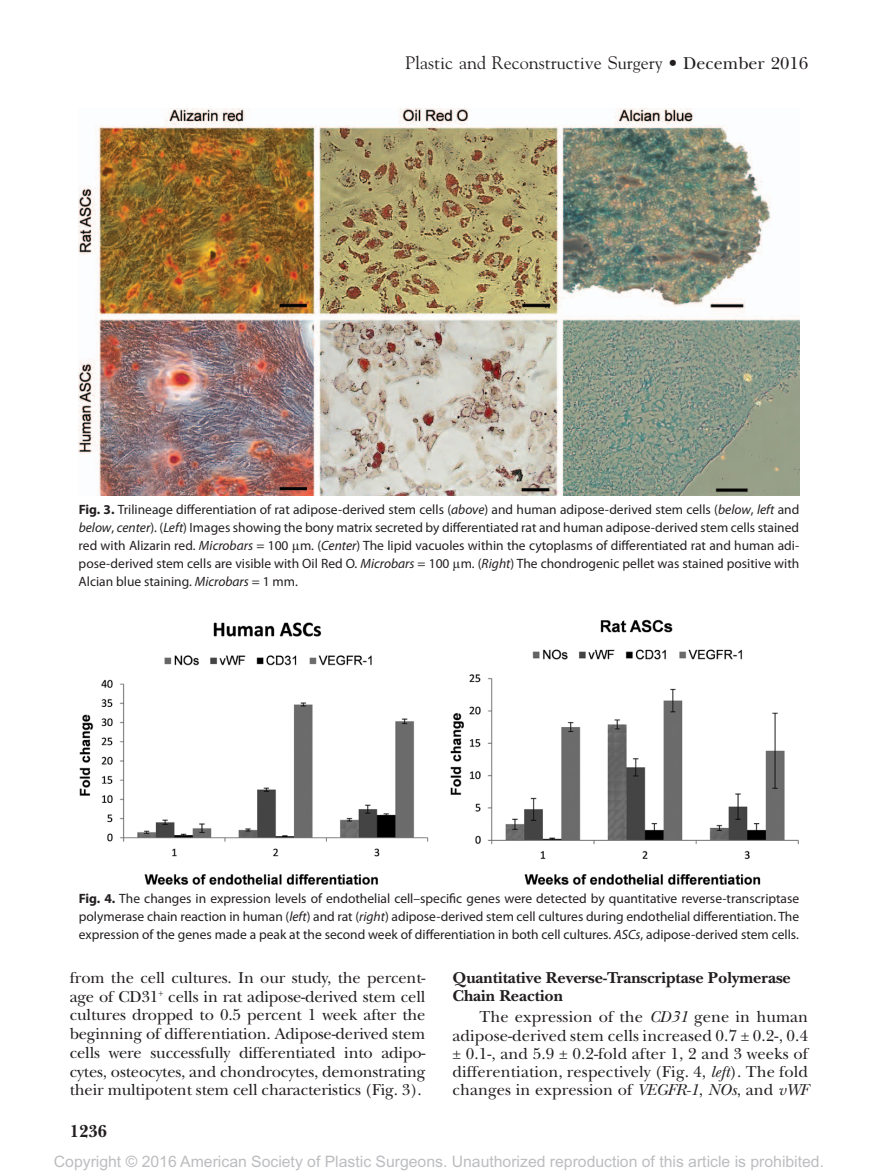
<style>
.page{position:relative;width:878px;height:1175px;background:#fff}
.page>*{position:absolute;margin:0;border:0;box-sizing:border-box;transform-origin:0 0}
.t1{font:18px "Goudy";color:#231f20}
.t2{font:700 18px "New Baskerville";color:#231f20}
.t3{font:16.5px/18.8px "New Baskerville";letter-spacing:-.005em;color:#231f20;text-align:justify}
.t4{font:700 16.5px/18.3px "New Baskerville";color:#231f20}
.t5{font:15.75px "Arial MT Std";color:#bcbdc0}
.t6{font:13.5px/18px "Myriad Pro";color:#231f20;text-align:justify}
.s1{font-family:"New Baskerville"}
.s2{font-weight:700}
.s3{font-style:italic}
.s4{font-family:"Gandhari Unicode"}
</style>
<div class="page">
<img style="left:79px;top:108px;width:720px;height:387px">
<img style="left:79px;top:619px;width:720px;height:266px">
<h1 class="t1" style="left:405px;top:51px;width:404px">Plastic and Reconstructive Surgery <span class="s1">• December 2016</span></h1>
<p class="t6" style="left:79px;top:500px;width:722px"><span class="s2">Fig. 3.</span> Trilineage differentiation of rat adipose-derived stem cells (<span class="s3">above</span>) and human adipose-derived stem cells (<span class="s3">below</span>, <span class="s3">left</span> and <span class="s3">below</span>, <span class="s3">center</span>). (<span class="s3">Left</span>) Images showing the bony matrix secreted by differentiated rat and human adipose-derived stem cells stained red with Alizarin red. <span class="s3">Microbars</span> = 100 <span class="s4">μ</span>m. (<span class="s3">Center</span>) The lipid vacuoles within the cytoplasms of differentiated rat and human adi&shy;pose-derived stem cells are visible with Oil Red O. <span class="s3">Microbars</span> = 100 <span class="s4">μ</span>m. (<span class="s3">Right</span>) The chondrogenic pellet was stained positive with Alcian blue staining. <span class="s3">Microbars</span> = 1 mm.</p>
<p class="t6" style="left:79px;top:889px;width:722px"><span class="s2">Fig. 4.</span> The changes in expression levels of endothelial cell–specific genes were detected by quantitative reverse-transcriptase polymerase chain reaction in human (<span class="s3">left</span>) and rat (<span class="s3">right</span>) adipose-derived stem cell cultures during endothelial differentiation. The expression of the genes made a peak at the second week of differentiation in both cell cultures. <span class="s3">ASCs</span>, adipose-derived stem cells.</p>
<p class="t3" style="left:70px;top:968px;width:357px">from the cell cultures. In our study, the percent&shy;age of CD31<sup>+</sup> cells in rat adipose-derived stem cell cultures dropped to 0.5 percent 1 week after the beginning of differentiation. Adipose-derived stem cells were successfully differentiated into adipo&shy;cytes, osteocytes, and chondrocytes, demonstrating their multipotent stem cell characteristics (Fig. 3).</p>
<p class="t4" style="left:452px;top:968px;width:340px">Quantitative Reverse-Transcriptase Polymerase<br>Chain Reaction</p>
<p class="t3" style="left:452px;top:1008px;width:357px;line-height:18.3px;text-indent:27px">The expression of the <span class="s3">CD31</span> gene in human adipose-derived stem cells increased 0.7 ± 0.2-, 0.4 ± 0.1-, and 5.9 ± 0.2-fold after 1, 2 and 3 weeks of differentiation, respectively (Fig. 4, <span class="s3">left</span>). The fold changes in expression of <span class="s3">VEGFR-1</span>, <span class="s3">NOs</span>, and <span class="s3">vWF</span></p>
<h1 class="t2" style="left:70px;top:1120px;width:39px">1236</h1>
<p class="t5" style="left:54px;top:1152px;width:771px">Copyright © 2016 American Society of Plastic Surgeons. Unauthorized reproduction of this article is prohibited.</p>
</div>
